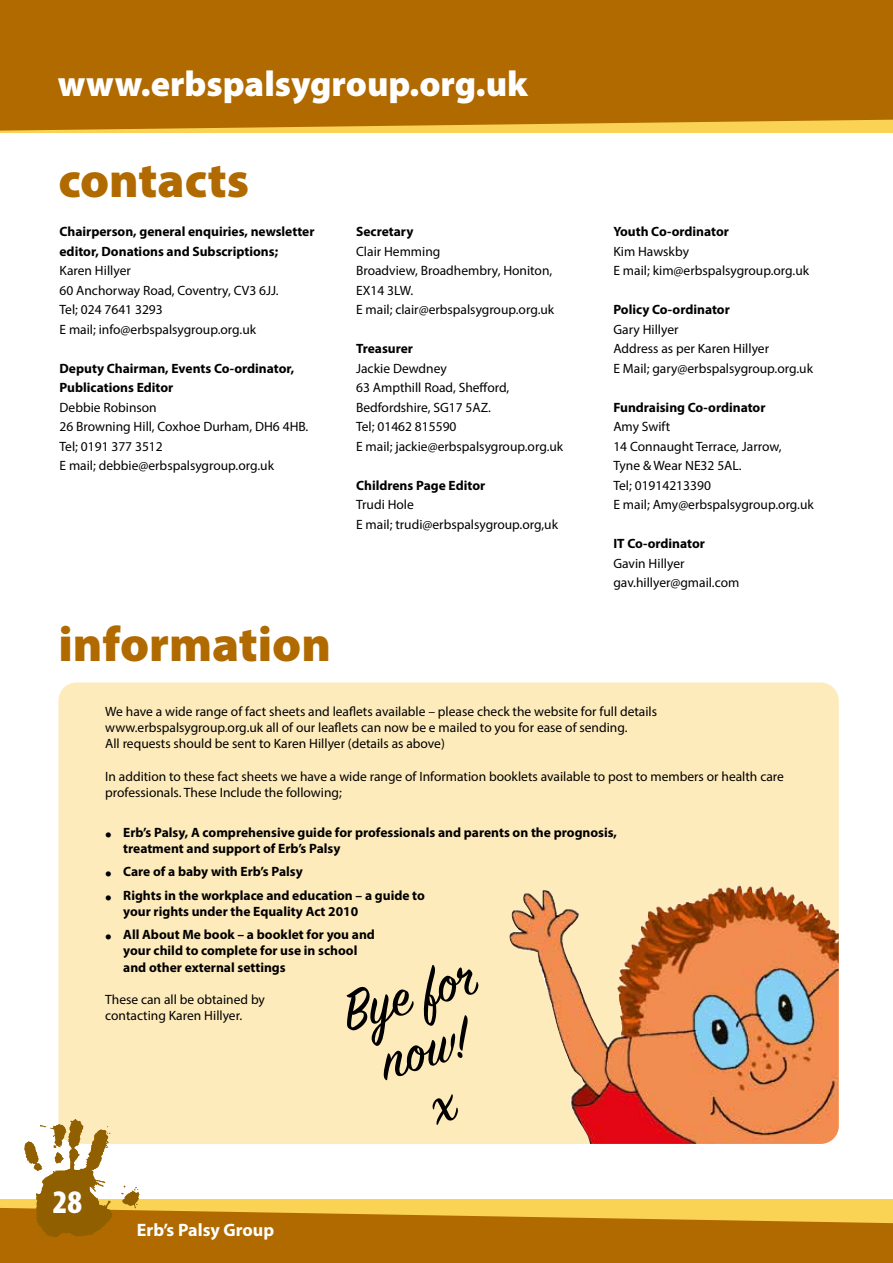
<style>
.page{position:relative;width:893px;height:1263px;background:#fff}
.page>*{position:absolute;margin:0;border:0;box-sizing:border-box;transform-origin:0 0}
.t1{font:61.35px/57.3px "Sign Painter House Script";color:#000;text-align:center}
.t2{font:900 49.5px "Myriad Pro";color:#b06a00}
.t3{font:900 36px "Myriad Pro";color:#fff}
.t4{font:900 condensed 33px "Myriad Pro";color:#fff}
.t5{font:700 18px "Myriad Pro";color:#fff}
.t6{font:13.5px/19.5px "Myriad Pro";color:#000}
.t7{font:700 13.5px/16.2px "Myriad Pro";color:#000}
.s1{font-size:19.5px}
</style>
<div class="page">
<div style="left:58px;top:682px;width:781px;height:462px;background:#feebbc;border-radius:18px"></div>
<img style="left:509px;top:885px;width:330px;height:259px">
<div style="left:0;top:82px;width:893px;height:51px;background:#fad254"></div>
<div style="left:0;top:1199px;width:893px;height:64px;background:#fad254"></div>
<svg style="left:0;top:1208px;width:893px;height:55px;background:#bb790c"></svg>
<div style="left:0;top:0;width:893px;height:131px;background:#b06a00"></div>
<img style="left:16px;top:1111px;width:129px;height:147px">
<h3 class="t3" style="left:58px;top:60px;width:472px">www.erbspalsygroup.org.uk</h3>
<h2 class="t2" style="left:58px;top:148px;width:192px">contacts</h2>
<p class="t7" style="left:60px;top:222px;width:256px;line-height:19.5px">Chairperson, general enquiries, newsletter editor, Donations and Subscriptions;</p>
<p class="t6" style="left:60px;top:261px;width:221px">Karen Hillyer<br>60 Anchorway Road, Coventry, CV3 6JJ.<br>Tel; 024 7641 3293<br>E mail; info@erbspalsygroup.org.uk</p>
<p class="t7" style="left:60px;top:358px;width:236px;line-height:19.5px">Deputy Chairman, Events Co-ordinator,<br>Publications Editor</p>
<p class="t6" style="left:60px;top:397px;width:250px">Debbie Robinson<br>26 Browning Hill, Coxhoe Durham, DH6 4HB.<br>Tel; 0191 377 3512<br>E mail; debbie@erbspalsygroup.org.uk</p>
<p class="t7" style="left:356px;top:223px;width:59px">Secretary</p>
<p class="t6" style="left:356px;top:241px;width:200px">Clair Hemming<br>Broadview, Broadhembry, Honiton,<br>EX14 3LW.<br>E mail; clair@erbspalsygroup.org.uk</p>
<p class="t7" style="left:356px;top:340px;width:58px">Treasurer</p>
<p class="t6" style="left:356px;top:358px;width:209px">Jackie Dewdney<br>63 Ampthill Road, Shefford,<br>Bedfordshire, SG17 5AZ.<br>Tel; 01462 815590<br>E mail; jackie@erbspalsygroup.org.uk</p>
<p class="t7" style="left:356px;top:477px;width:131px">Childrens Page Editor</p>
<p class="t6" style="left:356px;top:495px;width:203px">Trudi Hole<br>E mail; trudi@erbspalsygroup.org,uk</p>
<h2 class="t2" style="left:58px;top:611px;width:274px">information</h2>
<p class="t7" style="left:613px;top:223px;width:117px">Youth Co-ordinator</p>
<p class="t6" style="left:613px;top:241px;width:197px">Kim Hawskby<br>E mail; kim@erbspalsygroup.org.uk</p>
<p class="t7" style="left:613px;top:301px;width:118px">Policy Co-ordinator</p>
<p class="t6" style="left:613px;top:319px;width:201px">Gary Hillyer<br>Address as per Karen Hillyer<br>E Mail; gary@erbspalsygroup.org.uk</p>
<p class="t7" style="left:613px;top:399px;width:154px">Fundraising Co-ordinator</p>
<p class="t6" style="left:613px;top:417px;width:202px">Amy Swift<br>14 Connaught Terrace, Jarrow,<br>Tyne &amp; Wear NE32 5AL.<br>Tel; 01914213390<br>E mail; Amy@erbspalsygroup.org.uk</p>
<p class="t7" style="left:613px;top:535px;width:93px">IT Co-ordinator</p>
<p class="t6" style="left:613px;top:553px;width:127px">Gavin Hillyer gav.hillyer@gmail.com</p>
<p class="t6" style="left:105px;top:703px;width:553px;line-height:16.2px">We have a wide range of fact sheets and leaflets available – please check the website for full details www.erbspalsygroup.org.uk all of our leaflets can now be e mailed to you for ease of sending.<br>All requests should be sent to Karen Hillyer (details as above)</p>
<p class="t6" style="left:105px;top:768px;width:680px;line-height:16.2px">In addition to these fact sheets we have a wide range of Information booklets available to post to members or health care professionals. These Include the following;</p>
<p class="t7" style="left:123px;top:823px;width:495px;text-indent:-18px"><span class="s1">•</span> Erb’s Palsy, A comprehensive guide for professionals and parents on the prognosis, treatment and support of Erb’s Palsy</p>
<p class="t7" style="left:105px;top:863px;width:199px"><span class="s1">•</span> Care of a baby with Erb’s Palsy</p>
<p class="t7" style="left:123px;top:886px;width:303px;text-indent:-18px"><span class="s1">•</span> Rights in the workplace and education – a guide to your rights under the Equality Act 2010</p>
<p class="t7" style="left:123px;top:926px;width:253px;text-indent:-18px"><span class="s1">•</span> All About Me book – a booklet for you and your child to complete for use in school and other external settings</p>
<p class="t6" style="left:105px;top:991px;width:161px;line-height:16.2px">These can all be obtained by contacting Karen Hillyer.</p>
<h1 class="t1" style="left:336px;top:991px;width:129px;rotate:-17deg">Bye for now! x</h1>
<h3 class="t4" style="left:53px;top:1181px;width:31px">28</h3>
<h3 class="t5" style="left:137px;top:1218px;width:139px">Erb’s Palsy Group</h3>
</div>
